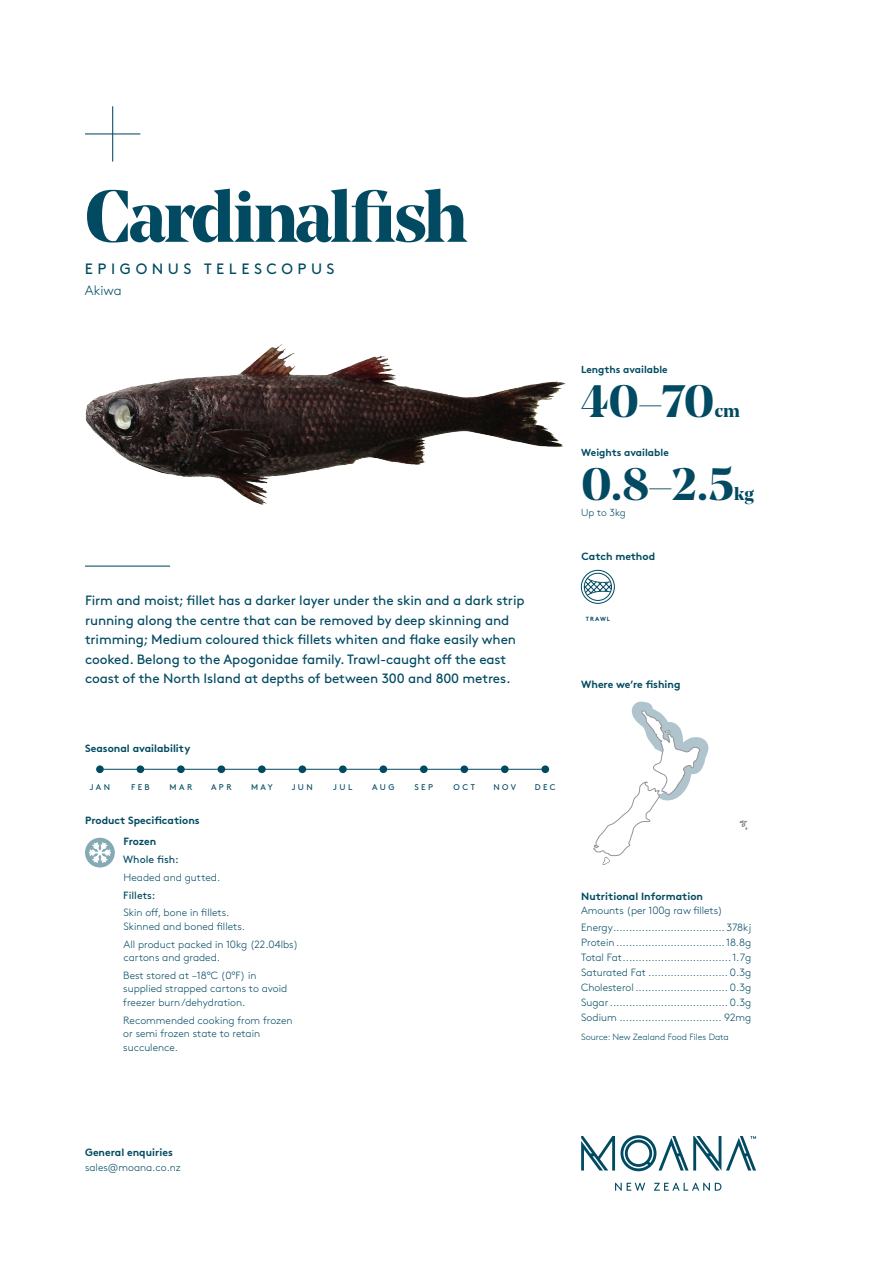
<style>
.page{position:relative;width:893px;height:1263px;background:#fff}
.page>*{position:absolute;margin:0;border:0;box-sizing:border-box;transform-origin:0 0}
.t1{font:700 72.9px "Noe Display";letter-spacing:-.035em;color:#014a61}
.t2{font:700 45.15px "Noe Display";color:#014a61}
.t3{font:700 18.15px "Noe Display";color:#014a61}
.t4{font:15px "Brown";letter-spacing:.305em;color:#014a61}
.t5{font:13.5px/19.5px "Brown";letter-spacing:-.01em;color:#014a61}
.t6{font:300 13.5px "Brown";color:#014a61}
.t7{font:300 10.5px/13.5px "Brown";color:#014a61}
.t8{font:700 10.5px "Brown";color:#014a61}
.t9{font:10.5px "Brown";color:#014a61}
.t10{font:700 10.2px "Brown";color:#014a61}
.t11{font:300 10.2px "Brown";letter-spacing:-.01em;color:#014a61}
.t12{font:300 9px "Brown";letter-spacing:-.005em;color:#014a61}
.t13{font:8.25px "Brown";letter-spacing:.3em;color:#014a61}
.t14{font:700 6px "Brown";letter-spacing:.155em;color:#014a61}
</style>
<div class="page">
<hr style="left:112px;top:106px;width:1px;height:56px;background:#014a61">
<hr style="left:85px;top:133px;width:55px;height:1px;background:#014a61">
<hr style="left:85px;top:566px;width:85px;height:1px;background:#014a61">
<svg style="left:615px;top:1183px;width:30px;height:8px"></svg>
<svg style="left:654px;top:1183px;width:67px;height:8px"></svg>
<svg style="left:581px;top:1135px;width:175px;height:36px"></svg>
<hr style="left:100px;top:769px;width:40px;height:1px;background:#014a61">
<hr style="left:140px;top:769px;width:41px;height:1px;background:#014a61">
<hr style="left:181px;top:769px;width:40px;height:1px;background:#014a61">
<hr style="left:221px;top:769px;width:41px;height:1px;background:#014a61">
<hr style="left:262px;top:769px;width:40px;height:1px;background:#014a61">
<hr style="left:302px;top:769px;width:41px;height:1px;background:#014a61">
<hr style="left:343px;top:769px;width:40px;height:1px;background:#014a61">
<hr style="left:383px;top:769px;width:41px;height:1px;background:#014a61">
<hr style="left:424px;top:769px;width:40px;height:1px;background:#014a61">
<hr style="left:464px;top:769px;width:41px;height:1px;background:#014a61">
<div style="left:218px;top:765px;width:7px;height:8px;background:#014a61;border-radius:50%"></div>
<div style="left:299px;top:765px;width:7px;height:8px;background:#014a61;border-radius:50%"></div>
<div style="left:339px;top:765px;width:8px;height:8px;background:#014a61;border-radius:50%"></div>
<div style="left:379px;top:765px;width:8px;height:8px;background:#014a61;border-radius:50%"></div>
<div style="left:420px;top:765px;width:8px;height:8px;background:#014a61;border-radius:50%"></div>
<div style="left:460px;top:765px;width:8px;height:8px;background:#014a61;border-radius:50%"></div>
<div style="left:501px;top:765px;width:8px;height:8px;background:#014a61;border-radius:50%"></div>
<div style="left:541px;top:765px;width:8px;height:8px;background:#014a61;border-radius:50%"></div>
<div style="left:96px;top:765px;width:8px;height:8px;background:#014a61;border-radius:50%"></div>
<div style="left:137px;top:765px;width:7px;height:8px;background:#014a61;border-radius:50%"></div>
<div style="left:177px;top:765px;width:8px;height:8px;background:#014a61;border-radius:50%"></div>
<div style="left:258px;top:765px;width:8px;height:8px;background:#014a61;border-radius:50%"></div>
<hr style="left:505px;top:769px;width:40px;height:1px;background:#014a61">
<img style="left:85px;top:344px;width:481px;height:161px">
<div style="left:85px;top:838px;width:30px;height:29px;background:#85aab3;border-radius:50%"></div>
<svg style="left:89px;top:839px;width:22px;height:25px"></svg>
<svg style="left:593px;top:701px;width:116px;height:164px"></svg>
<svg style="left:739px;top:820px;width:9px;height:10px"></svg>
<svg style="left:581px;top:570px;width:34px;height:34px"></svg>
<h1 class="t1" style="left:85px;top:169px;width:384px">Cardinalfish</h1>
<h3 class="t4" style="left:85px;top:258px;width:251px">EPIGONUS TELESCOPUS</h3>
<p class="t6" style="left:85px;top:281px;width:38px">Akiwa</p>
<p class="t5" style="left:85px;top:590px;width:441px">Firm and moist; fillet has a darker layer under the skin and a dark strip running along the centre that can be removed by deep skinning and trimming; Medium coloured thick fillets whiten and flake easily when cooked. Belong to the Apogonidae family. Trawl-caught off the east coast of the North Island at depths of between 300 and 800 metres.</p>
<p class="t8" style="left:85px;top:739px;width:107px">Seasonal availability</p>
<p class="t13" style="left:90px;top:780px;width:22px">JAN</p>
<p class="t13" style="left:131px;top:780px;width:20px">FEB</p>
<p class="t13" style="left:169px;top:780px;width:24px">MAR</p>
<p class="t13" style="left:211px;top:780px;width:22px">APR</p>
<p class="t13" style="left:251px;top:780px;width:23px">MAY</p>
<p class="t13" style="left:292px;top:780px;width:23px">JUN</p>
<p class="t13" style="left:333px;top:780px;width:21px">JUL</p>
<p class="t13" style="left:372px;top:780px;width:24px">AUG</p>
<p class="t13" style="left:414px;top:780px;width:20px">SEP</p>
<p class="t13" style="left:454px;top:780px;width:23px">OCT</p>
<p class="t13" style="left:493px;top:780px;width:24px">NOV</p>
<p class="t13" style="left:535px;top:780px;width:22px">DEC</p>
<p class="t8" style="left:85px;top:812px;width:116px">Product Specifications</p>
<p class="t8" style="left:124px;top:833px;width:34px">Frozen</p>
<p class="t9" style="left:123px;top:851px;width:57px">Whole fish:</p>
<p class="t7" style="left:124px;top:869px;width:98px">Headed and gutted.</p>
<p class="t9" style="left:123px;top:887px;width:34px">Fillets:</p>
<p class="t7" style="left:124px;top:905px;width:123px">Skin off, bone in fillets.<br>Skinned and boned fillets.</p>
<p class="t7" style="left:124px;top:936px;width:176px">All product packed in 10kg (22.04lbs) cartons and graded.</p>
<p class="t7" style="left:123px;top:968px;width:166px">Best stored at –18°C (0°F) in supplied strapped cartons to avoid freezer burn /dehydration.</p>
<p class="t7" style="left:123px;top:1012px;width:171px">Recommended cooking from frozen or semi frozen state to retain succulence.</p>
<p class="t10" style="left:581px;top:361px;width:88px">Lengths available</p>
<h2 class="t2" style="left:581px;top:372px;width:135px">40–70</h2>
<h3 class="t3" style="left:715px;top:399px;width:27px">cm</h3>
<p class="t10" style="left:581px;top:444px;width:89px">Weights available</p>
<h2 class="t2" style="left:581px;top:455px;width:154px">0.8–2.5</h2>
<h3 class="t3" style="left:734px;top:481px;width:21px">kg</h3>
<p class="t11" style="left:581px;top:505px;width:46px">Up to 3kg</p>
<p class="t8" style="left:581px;top:548px;width:75px">Catch method</p>
<p class="t14" style="left:586px;top:614px;width:26px">TRAWL</p>
<p class="t8" style="left:581px;top:676px;width:101px">Where we’re fishing</p>
<p class="t8" style="left:581px;top:888px;width:123px">Nutritional Information</p>
<p class="t7" style="left:581px;top:901px;width:172px;line-height:17.1px">Amounts (per 100g raw fillets)<br>Energy................................... 378kj</p>
<p class="t7" style="left:581px;top:934px;width:172px;line-height:15px;text-align:justify">Protein ..................................18.8g Total Fat..................................1.7g Saturated Fat ......................... 0.3g Cholesterol............................. 0.3g Sugar..................................... 0.3g Sodium ................................ 92mg</p>
<p class="t12" style="left:581px;top:1030px;width:149px">Source: New Zealand Food Files Data</p>
<p class="t8" style="left:85px;top:1143px;width:89px">General enquiries</p>
<p class="t7" style="left:85px;top:1159px;width:97px">sales@moana.co.nz</p>
</div>
